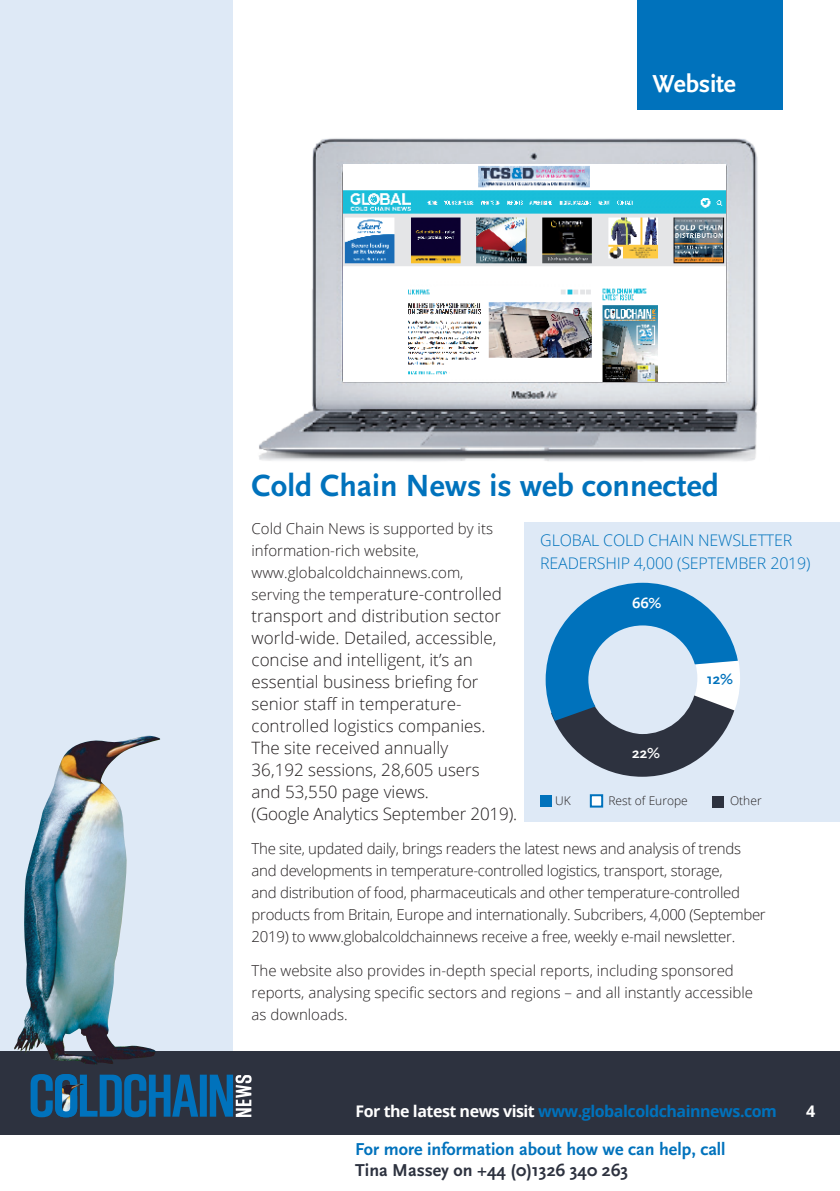
<style>
.page{position:relative;width:840px;height:1191px;background:#fff}
.page>*{position:absolute;margin:0;border:0;box-sizing:border-box;transform-origin:0 0}
.t1{font:700 32px "Scala Sans OT";color:#0072bc}
.t2{font:700 25.6px "Scala Sans OT";letter-spacing:-.01em;color:#fff}
.t3{font:700 18px "Scala Sans OT";color:#0072bc}
.t4{font:700 18px "Scala Sans OT";color:#2d323f}
.t5{font:300 17px/22px "Open Sans";color:#231f20}
.t6{font:300 16px/22px "Open Sans";letter-spacing:-.01em;color:#0072bc}
.t7{font:700 16px "Open Sans";letter-spacing:-.03em;color:#0072bc}
.t8{font:700 16px "Open Sans";color:#fff}
.t9{font:700 15.2px "Scala Sans OT";color:#fff}
.t10{font:700 15.2px "Scala Sans OT";color:#0072bc}
.t11{font:300 15px/22px "Open Sans";letter-spacing:-.02em;color:#231f20}
.t12{font:300 15px/22px "Open Sans";color:#231f20}
.t13{font:300 12px "Open Sans";color:#231f20}
.s1{font-size:17px}
.s2{color:#fff}
</style>
<div class="page">
<div style="left:524px;top:522px;width:315px;height:300px;background:#dee9f6"></div>
<div style="left:0;top:0;width:232px;height:1086px;background:#dee9f6"></div>
<div style="left:0;top:1051px;width:839px;height:83px;background:#2d323f"></div>
<img style="left:14px;top:736px;width:146px;height:328px">
<img style="left:259px;top:138px;width:499px;height:323px">
<img style="left:343px;top:164px;width:381px;height:218px">
<div style="left:637px;top:0;width:145px;height:109px;background:#0072bc"></div>
<svg style="left:31px;top:1074px;width:220px;height:43px"></svg>
<svg style="left:545px;top:583px;width:194px;height:193px"></svg>
<div style="left:540px;top:795px;width:11px;height:11px;background:#0072bc"></div>
<div style="left:589px;top:794px;width:14px;height:13px;background:#fff;border:2px solid #0072bc"></div>
<div style="left:711px;top:796px;width:11px;height:11px;background:#2d323f"></div>
<h2 class="t2" style="left:652px;top:70px;width:85px">Website</h2>
<h1 class="t1" style="left:251px;top:467px;width:468px">Cold Chain News is web connected</h1>
<p class="t12" style="left:251px;top:517px;width:251px">Cold Chain News is supported by its information-rich website, www.globalcoldchainnews.com, serving the tempera<span class="s1">ture-controlled</span></p>
<p class="t5" style="left:251px;top:604px;width:267px">transport and distribution sector world-wide. Detailed, accessible, concise and intelligent, it’s an essential business briefing for senior staff in temperature&shy;controlled logistics companies.<br>The site received annually<br>36,192 sessions, 28,605 users<br>and 53,550 page views.<br>(Google Analytics September 2019).</p>
<p class="t6" style="left:540px;top:529px;width:272px">GLOBAL COLD CHAIN NEWSLETTER<br>READERSHIP 4,000 (SEPTEMBER 2019)</p>
<p class="t9" style="left:631px;top:595px;width:31px">66%</p>
<p class="t9" style="left:631px;top:744px;width:29px">22%</p>
<p class="t10" style="left:706px;top:670px;width:28px">12%</p>
<p class="t13" style="left:555px;top:792px;width:17px">UK</p>
<p class="t13" style="left:608px;top:792px;width:81px">Rest of Europe</p>
<p class="t13" style="left:729px;top:793px;width:33px">Other</p>
<p class="t11" style="left:251px;top:837px;width:515px">The site, updated daily, brings readers the latest news and analysis of trends and developments in temperature-controlled logistics, transport, storage,<br>and distribution of food, pharmaceuticals and other temperature-controlled products from Britain, Europe and internationally. Subcribers, 4,000 (September 2019) to www.globalcoldchainnews receive a free, weekly e-mail newsletter.</p>
<p class="t12" style="left:251px;top:959px;width:502px">The website also provides in-depth special reports, including sponsored reports, analysing specific sectors and regions – and all instantly accessible as downloads.</p>
<p class="t7" style="left:355px;top:1099px;width:423px"><span class="s2">For the latest news visit</span> www.globalcoldchainnews.com</p>
<p class="t8" style="left:805px;top:1099px;width:11px">4</p>
<p class="t3" style="left:355px;top:1139px;width:371px">For more information about how we can help, call</p>
<p class="t4" style="left:355px;top:1160px;width:274px">Tina Massey on +44 (0)1326 340 263</p>
</div>
